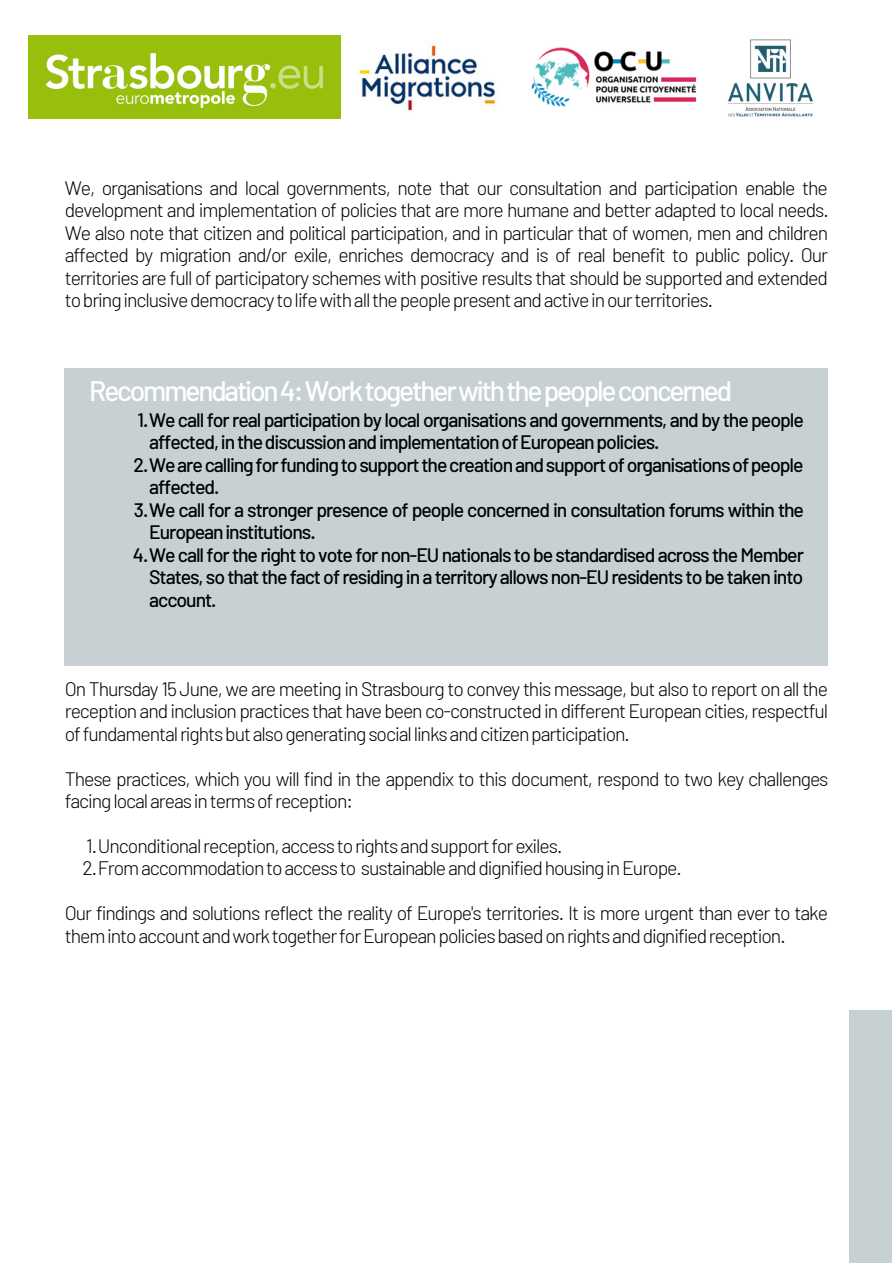
<style>
.page{position:relative;width:893px;height:1264px;background:#fff}
.page>*{position:absolute;margin:0;border:0;box-sizing:border-box;transform-origin:0 0}
.t1{font:500 28.2px "Barlow";letter-spacing:-.08em;color:#fff}
.t2{font:300 19.5px/22.5px "Barlow";letter-spacing:-.055em;color:#000;text-align:justify}
.t3{font:500 19.5px/22.5px "Barlow";letter-spacing:-.055em;color:#000}
</style>
<div class="page">
<img style="left:29px;top:35px;width:311px;height:84px">
<img style="left:728px;top:39px;width:85px;height:78px">
<img style="left:531px;top:47px;width:166px;height:60px">
<img style="left:356px;top:44px;width:140px;height:67px">
<div style="left:65px;top:368px;width:762px;height:298px;background:#c7d1d4"></div>
<div style="left:849px;top:1010px;width:43px;height:252px;background:#c7d1d4"></div>
<p class="t2" style="left:65px;top:176px;width:765px">We, organisations and local governments, note that our consultation and participation enable the development and implementation of policies that are more humane and better adapted to local needs.<br>We also note that citizen and political participation, and in particular that of women, men and children affected by migration and/or exile, enriches democracy and is of real benefit to public policy. Our territories are full of participatory schemes with positive results that should be supported and extended tobringinclusivedemocracytolifewithallthepeoplepresentandactiveinourterritories.</p>
<p class="t1" style="left:89px;top:373px;width:644px">Recommendation4:Worktogetherwiththepeopleconcerned</p>
<p class="t3" style="left:149px;top:408px;width:656px;text-indent:-12px">1.We call for real participation by local organisations and governments, and by the people affected,inthediscussionandimplementationofEuropeanpolicies.</p>
<p class="t3" style="left:149px;top:452px;width:655px;text-indent:-16px">2.Wearecallingforfundingtosupportthecreationandsupportoforganisationsofpeople affected.</p>
<p class="t3" style="left:149px;top:497px;width:656px;text-indent:-15px">3.We call for a stronger presence of people concerned in consultation forums within the<br>Europeaninstitutions.</p>
<p class="t3" style="left:149px;top:542px;width:656px;text-align:justify;text-indent:-16px">4.We call for the right to vote for non-EU nationals to be standardised across the Member States, so that the fact of residing in a territory allows non-EU residents to be taken into account.</p>
<p class="t2" style="left:65px;top:676px;width:764px">On Thursday 15 June, we are meeting in Strasbourg to convey this message, but also to report on all the reception and inclusion practices that have been co-constructed in different European cities, respectful offundamentalrightsbutalsogeneratingsociallinksandcitizenparticipation.</p>
<p class="t2" style="left:65px;top:766px;width:765px">These practices, which you will find in the appendix to this document, respond to two key challenges facinglocalareasintermsofreception:</p>
<p class="t2" style="left:86px;top:834px;width:478px">1.Unconditionalreception,accesstorightsandsupportforexiles.</p>
<p class="t2" style="left:82px;top:856px;width:601px">2.Fromaccommodationtoaccessto sustainableanddignifiedhousinginEurope.</p>
<p class="t2" style="left:65px;top:901px;width:764px">Our findings and solutions reflect the reality of Europe's territories. It is more urgent than ever to take themintoaccountandworktogetherforEuropeanpoliciesbasedonrightsanddignifiedreception.</p>
</div>
